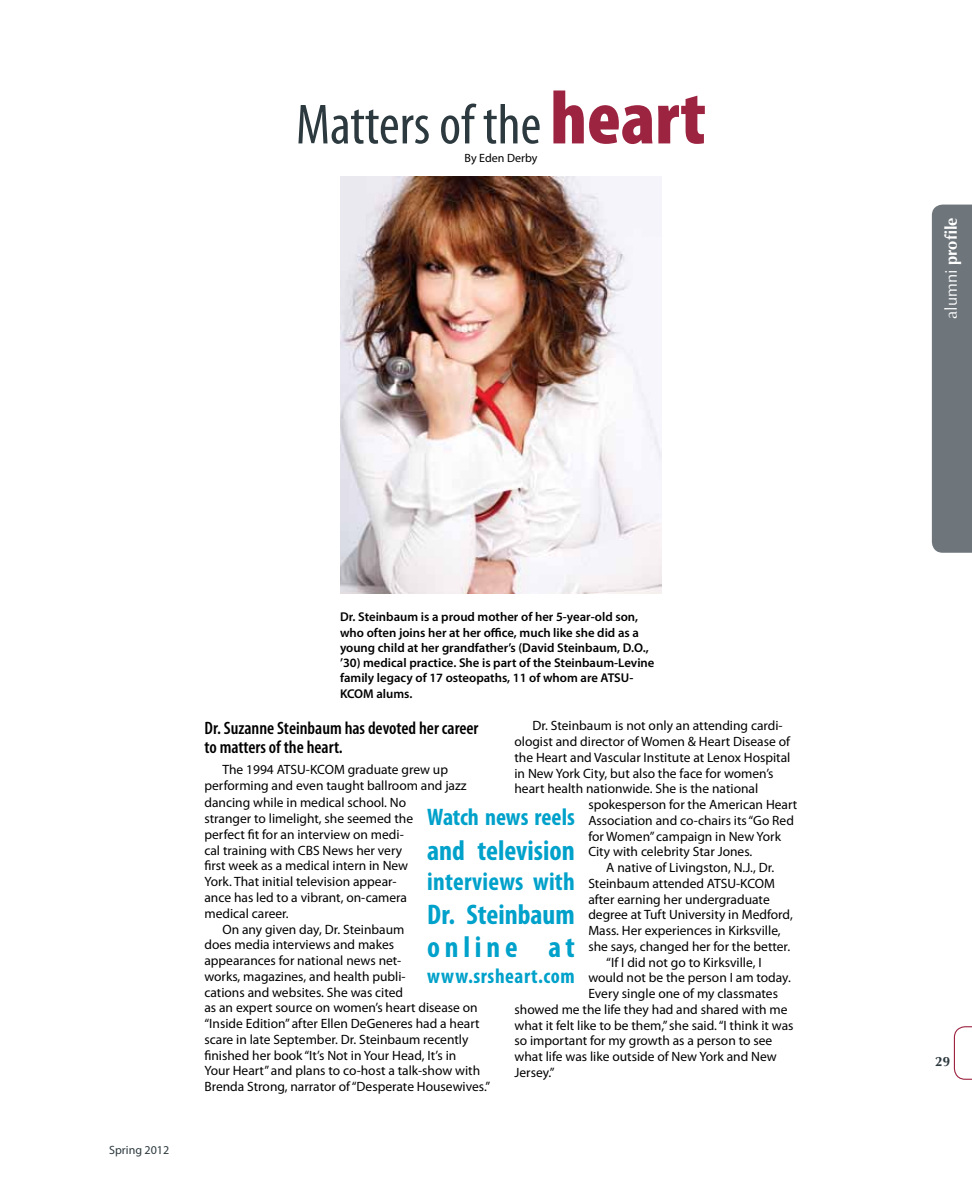
<style>
.page{position:relative;width:972px;height:1188px;background:#fff}
.page>*{position:absolute;margin:0;border:0;box-sizing:border-box;transform-origin:0 0}
.t1{font:condensed 57px "Myriad Pro";color:#2c393e}
.t2{font:700 condensed 30px "Myriad Pro";letter-spacing:.16em;color:#00a1ca}
.t3{font:700 condensed 28.5px "Myriad Pro";color:#00a1ca}
.t4{font:700 condensed 25.5px "Myriad Pro";letter-spacing:.01em;color:#00a1ca}
.t5{font:700 condensed 24px "Myriad Pro";letter-spacing:-.005em;color:#00a1ca}
.t6{font:700 condensed 21px "Myriad Pro";letter-spacing:.03em;color:#00a1ca}
.t7{font:600 condensed 18px/19.5px "Myriad Pro";color:#000}
.t8{font:700 16.5px "Optima";color:#fff}
.t9{font:13.5px "Myriad Pro";color:#000}
.t10{font:700 13.5px "Optima";color:#2c393e}
.t11{font:600 12.75px/15.3px "Myriad Pro";color:#000}
.t12{font:12px "Myriad Pro";color:#000}
.t13{font:12px "Myriad Pro";color:#2c393e}
.s1{font-weight:900;font-size:76.5px;color:#9d2441}
.s2{font-weight:400}
</style>
<div class="page">
<svg style="left:954px;top:1026px;width:18px;height:54px"></svg>
<div style="left:932px;top:205px;width:40px;height:348px;background:#6e767c"></div>
<img style="left:340px;top:177px;width:322px;height:417px">
<h1 class="t1" style="left:296px;top:90px;width:412px">Matters of the <span class="s1">heart</span></h1>
<p class="t12" style="left:464px;top:151px;width:75px">By Eden Derby</p>
<p class="t13" style="left:109px;top:1143px;width:62px">Spring 2012</p>
<p class="t11" style="left:340px;top:609px;width:316px">Dr. Steinbaum is a proud mother of her 5-year-old son, who often joins her at her office, much like she did as a young child at her grandfather’s (David Steinbaum, D.O., ’30) medical practice. She is part of the Steinbaum-Levine family legacy of 17 osteopaths, 11 of whom are ATSU-KCOM alums.</p>
<p class="t9" style="left:532px;top:717px;width:252px">Dr. Steinbaum is not only an attending cardi-</p>
<p class="t9" style="left:515px;top:733px;width:277px">ologist and director of Women &amp; Heart Disease of</p>
<p class="t9" style="left:515px;top:749px;width:277px">the Heart and Vascular Institute at Lenox Hospital</p>
<p class="t9" style="left:515px;top:765px;width:261px">in New York City, but also the face for women’s</p>
<p class="t9" style="left:515px;top:780px;width:245px">heart health nationwide. She is the national</p>
<p class="t9" style="left:588px;top:796px;width:210px">spokesperson for the American Heart</p>
<p class="t9" style="left:588px;top:812px;width:207px">Association and co-chairs its “Go Red</p>
<p class="t9" style="left:588px;top:828px;width:194px">for Women” campaign in New York</p>
<p class="t9" style="left:588px;top:843px;width:165px">City with celebrity Star Jones.</p>
<p class="t9" style="left:606px;top:859px;width:169px">A native of Livingston, N.J., Dr.</p>
<p class="t9" style="left:588px;top:875px;width:188px">Steinbaum attended ATSU-KCOM</p>
<p class="t9" style="left:588px;top:891px;width:183px">after earning her undergraduate</p>
<p class="t9" style="left:588px;top:907px;width:206px">degree at Tuft University in Medford,</p>
<p class="t9" style="left:588px;top:922px;width:194px">Mass. Her experiences in Kirksville,</p>
<p class="t9" style="left:588px;top:938px;width:203px">she says, changed her for the better.</p>
<p class="t9" style="left:606px;top:954px;width:157px">“If I did not go to Kirksville, I</p>
<p class="t9" style="left:588px;top:970px;width:204px">would not be the person I am today.</p>
<p class="t9" style="left:588px;top:985px;width:191px">Every single one of my classmates</p>
<p class="t9" style="left:515px;top:1001px;width:275px">showed me the life they had and shared with me</p>
<p class="t9" style="left:515px;top:1017px;width:281px">what it felt like to be them,” she said. “I think it was</p>
<p class="t9" style="left:515px;top:1033px;width:259px">so important for my growth as a person to see</p>
<p class="t9" style="left:515px;top:1048px;width:264px">what life was like outside of New York and New</p>
<p class="t9" style="left:515px;top:1064px;width:42px">Jersey.”</p>
<h3 class="t7" style="left:204px;top:718px;width:276px">Dr. Suzanne Steinbaum has devoted her career to matters of the heart.</h3>
<p class="t9" style="left:222px;top:761px;width:227px">The 1994 ATSU-KCOM graduate grew up</p>
<p class="t9" style="left:204px;top:778px;width:264px">performing and even taught ballroom and jazz</p>
<p class="t9" style="left:204px;top:794px;width:203px">dancing while in medical school. No</p>
<p class="t9" style="left:204px;top:810px;width:210px">stranger to limelight, she seemed the</p>
<p class="t9" style="left:204px;top:826px;width:201px">perfect fit for an interview on medi-</p>
<p class="t9" style="left:204px;top:842px;width:199px">cal training with CBS News her very</p>
<p class="t9" style="left:204px;top:858px;width:205px">first week as a medical intern in New</p>
<p class="t9" style="left:204px;top:873px;width:194px">York. That initial television appear-</p>
<p class="t9" style="left:204px;top:889px;width:204px">ance has led to a vibrant, on-camera</p>
<p class="t9" style="left:204px;top:905px;width:86px">medical career.</p>
<p class="t9" style="left:222px;top:921px;width:183px">On any given day, Dr. Steinbaum</p>
<p class="t9" style="left:204px;top:936px;width:191px">does media interviews and makes</p>
<p class="t9" style="left:204px;top:952px;width:199px">appearances for national news net-</p>
<p class="t9" style="left:204px;top:968px;width:203px">works, magazines, and health publi-</p>
<p class="t9" style="left:204px;top:984px;width:200px">cations and websites. She was cited</p>
<p class="t9" style="left:204px;top:999px;width:275px">as an expert source on women’s heart disease on</p>
<p class="t9" style="left:204px;top:1015px;width:277px">“Inside Edition” after Ellen DeGeneres had a heart</p>
<p class="t9" style="left:204px;top:1031px;width:266px">scare in late September. Dr. Steinbaum recently</p>
<p class="t9" style="left:204px;top:1047px;width:253px">finished her book “It’s Not in Your Head, It’s in</p>
<p class="t9" style="left:204px;top:1062px;width:277px">Your Heart” and plans to co-host a talk-show with</p>
<p class="t9" style="left:204px;top:1078px;width:287px">Brenda Strong, narrator of “Desperate Housewives.”</p>
<h3 class="t5" style="left:427px;top:802px;width:149px">Watch news reels</h3>
<h3 class="t3" style="left:427px;top:832px;width:149px">and television</h3>
<h3 class="t4" style="left:427px;top:866px;width:149px">interviews with</h3>
<h3 class="t3" style="left:427px;top:897px;width:149px">Dr. Steinbaum</h3>
<h2 class="t2" style="left:427px;top:929px;width:149px">online at</h2>
<h3 class="t6" style="left:427px;top:963px;width:149px">www.srsheart.com</h3>
<p class="t8" style="left:941px;top:319px;width:103px;rotate:-90deg"><span class="s2">alumni</span> profile</p>
<p class="t10" style="left:935px;top:1054px;width:17px">29</p>
</div>
